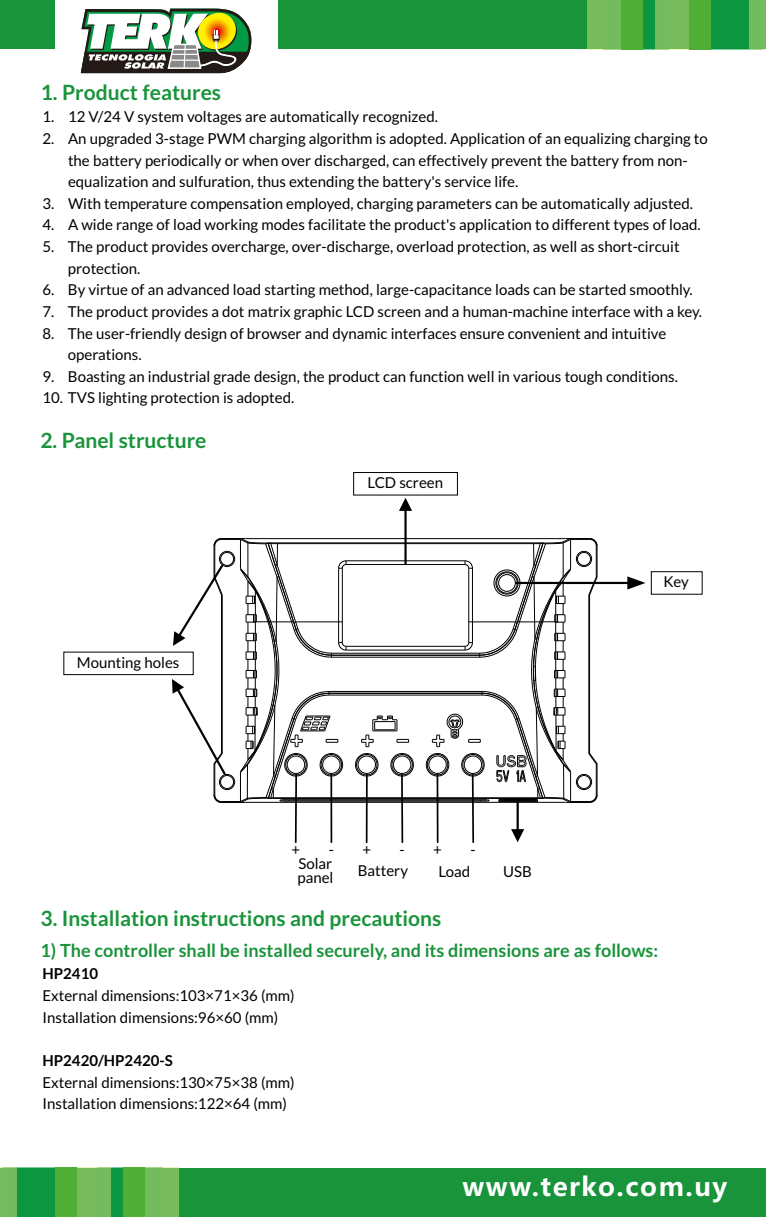
<style>
.page{position:relative;width:766px;height:1217px;background:#fff}
.page>*{position:absolute;margin:0;border:0;box-sizing:border-box;transform-origin:0 0}
.t1{font:700 25.8px "Microsoft Ya Hei";letter-spacing:.06em;color:#fff}
.t2{font:700 21px "Lato";color:#19943b}
.t3{font:700 18px "Lato";color:#19943b}
.t4{font:15px/21.6px "Lato";color:#000}
.t5{font:700 15px "Lato";color:#000}
</style>
<div class="page">
<hr style="left:245px;top:801px;width:320px;height:1px;background:#000">
<hr style="left:288px;top:800px;width:192px;height:1px;background:#000">
<hr style="left:288px;top:799px;width:192px;height:1px;background:#000">
<hr style="left:272px;top:797px;width:265px;height:1px;background:#000">
<hr style="left:329px;top:694px;width:153px;height:1px;background:#000">
<hr style="left:329px;top:692px;width:153px;height:1px;background:#000">
<hr style="left:329px;top:690px;width:153px;height:1px;background:#000">
<hr style="left:331px;top:656px;width:148px;height:1px;background:#000">
<hr style="left:331px;top:654px;width:148px;height:1px;background:#000">
<hr style="left:331px;top:652px;width:148px;height:1px;background:#000">
<svg style="left:355px;top:715px;width:59px;height:61px"></svg>
<hr style="left:346px;top:649px;width:119px;height:1px;background:#000">
<hr style="left:346px;top:645px;width:119px;height:1px;background:#000">
<hr style="left:346px;top:564px;width:119px;height:1px;background:#000">
<hr style="left:346px;top:560px;width:119px;height:1px;background:#000">
<hr style="left:277px;top:543px;width:256px;height:1px;background:#000">
<hr style="left:277px;top:542px;width:256px;height:1px;background:#000">
<hr style="left:245px;top:538px;width:320px;height:1px;background:#000">
<div style="left:356px;top:754px;width:21px;height:21px;border:1px solid #000;border-radius:50%"></div>
<div style="left:391px;top:754px;width:21px;height:21px;border:1px solid #000;border-radius:50%"></div>
<div style="left:357px;top:755px;width:19px;height:18px;border:1px solid #000;border-radius:50%"></div>
<div style="left:393px;top:755px;width:18px;height:18px;border:1px solid #000;border-radius:50%"></div>
<hr style="left:401px;top:774px;width:2px;height:68px;background:#000">
<hr style="left:365px;top:774px;width:2px;height:68px;background:#000">
<hr style="left:330px;top:774px;width:2px;height:68px;background:#000">
<hr style="left:295px;top:774px;width:2px;height:68px;background:#000">
<svg style="left:399px;top:498px;width:13px;height:66px"></svg>
<svg style="left:425px;top:538px;width:220px;height:304px"></svg>
<div style="left:650px;top:571px;width:52px;height:23px;border:1px solid #000"></div>
<div style="left:353px;top:472px;width:104px;height:23px;border:1px solid #000"></div>
<div style="left:63px;top:651px;width:131px;height:24px;border:1px solid #000"></div>
<svg style="left:172px;top:538px;width:174px;height:265px"></svg>
<div style="left:0;top:1167px;width:765px;height:49px;background:#19943b"></div>
<div style="left:97px;top:1167px;width:65px;height:49px;background:#094;opacity:.5"></div>
<div style="left:3px;top:1167px;width:66px;height:49px;background:#0c963f"></div>
<div style="left:69px;top:1167px;width:41px;height:49px;background:#78bb5d"></div>
<div style="left:0;top:1167px;width:17px;height:49px;background:#72bc5f"></div>
<div style="left:137px;top:1167px;width:41px;height:49px;background:#72bc5f"></div>
<div style="left:55px;top:1167px;width:22px;height:49px;background:#4fae36"></div>
<div style="left:123px;top:1167px;width:22px;height:49px;background:#4fae36"></div>
<div style="left:0;top:0;width:765px;height:49px;background:#19943b"></div>
<div style="left:603px;top:0;width:66px;height:49px;background:#094;opacity:.5"></div>
<div style="left:696px;top:0;width:66px;height:49px;background:#0c963f"></div>
<div style="left:655px;top:0;width:42px;height:49px;background:#78bb5d"></div>
<div style="left:748px;top:0;width:17px;height:49px;background:#72bc5f"></div>
<div style="left:587px;top:0;width:42px;height:49px;background:#72bc5f"></div>
<div style="left:688px;top:0;width:22px;height:49px;background:#4fae36"></div>
<div style="left:620px;top:0;width:22px;height:49px;background:#4fae36"></div>
<div style="left:55px;top:0;width:222px;height:58px;background:#fff"></div>
<svg style="left:81px;top:9px;width:170px;height:64px"></svg>
<hr style="left:171px;top:59px;width:28px;height:2px;background:#fff">
<h2 class="t2" style="left:41px;top:83px;width:182px">1. Product features</h2>
<p class="t4" style="left:68px;top:107px;width:641px">12 V/24 V system voltages are automatically recognized.<br>An upgraded 3-stage PWM charging algorithm is adopted. Application of an equalizing charging to the battery periodically or when over discharged, can effectively prevent the battery from non&shy;equalization and sulfuration, thus extending the battery's service life.<br>With temperature compensation employed, charging parameters can be automatically adjusted.<br>A wide range of load working modes facilitate the product's application to different types of load.<br>The product provides overcharge, over-discharge, overload protection, as well as short-circuit protection.<br>By virtue of an advanced load starting method, large-capacitance loads can be started smoothly.<br>The product provides a dot matrix graphic LCD screen and a human-machine interface with a key.<br>The user-friendly design of browser and dynamic interfaces ensure convenient and intuitive operations.<br>Boasting an industrial grade design, the product can function well in various tough conditions.</p>
<p class="t4" style="left:43px;top:107px;width:13px">1.<br>2.</p>
<p class="t4" style="left:43px;top:193px;width:13px;text-align:justify">3.<br>4.<br>5.</p>
<p class="t4" style="left:43px;top:280px;width:13px;text-align:justify">6.<br>7.<br>8.</p>
<p class="t4" style="left:43px;top:366px;width:13px">9.</p>
<p class="t4" style="left:43px;top:388px;width:253px">10. TVS lighting protection is adopted.</p>
<h2 class="t2" style="left:40px;top:431px;width:168px">2. Panel structure</h2>
<p class="t4" style="left:77px;top:652px;width:104px">Mounting holes</p>
<p class="t4" style="left:367px;top:472px;width:77px">LCD screen</p>
<p class="t4" style="left:291px;top:839px;width:10px">+</p>
<p class="t4" style="left:328px;top:839px;width:44px">- +</p>
<p class="t4" style="left:399px;top:839px;width:44px">- +</p>
<p class="t4" style="left:470px;top:839px;width:7px">-</p>
<p class="t4" style="left:297px;top:856px;width:37px;line-height:14.4px">Solar panel</p>
<p class="t4" style="left:358px;top:860px;width:52px">Battery</p>
<p class="t4" style="left:438px;top:861px;width:33px">Load</p>
<p class="t4" style="left:503px;top:861px;width:30px">USB</p>
<p class="t4" style="left:663px;top:571px;width:27px">Key</p>
<h2 class="t2" style="left:40px;top:908px;width:402px">3. Installation instructions and precautions</h2>
<p class="t5" style="left:43px;top:967px;width:57px">HP2410</p>
<p class="t4" style="left:43px;top:985px;width:253px">External dimensions:103×71×36 (mm)<br>Installation dimensions:96×60 (mm)</p>
<p class="t5" style="left:43px;top:1053px;width:132px">HP2420/HP2420-S</p>
<p class="t4" style="left:43px;top:1071px;width:253px">External dimensions:130×75×38 (mm)<br>Installation dimensions:122×64 (mm)</p>
<p class="t3" style="left:40px;top:942px;width:619px">1) The controller shall be installed securely, and its dimensions are as follows:</p>
<h1 class="t1" style="left:462px;top:1174px;width:266px">www.terko.com.uy</h1>
</div>
